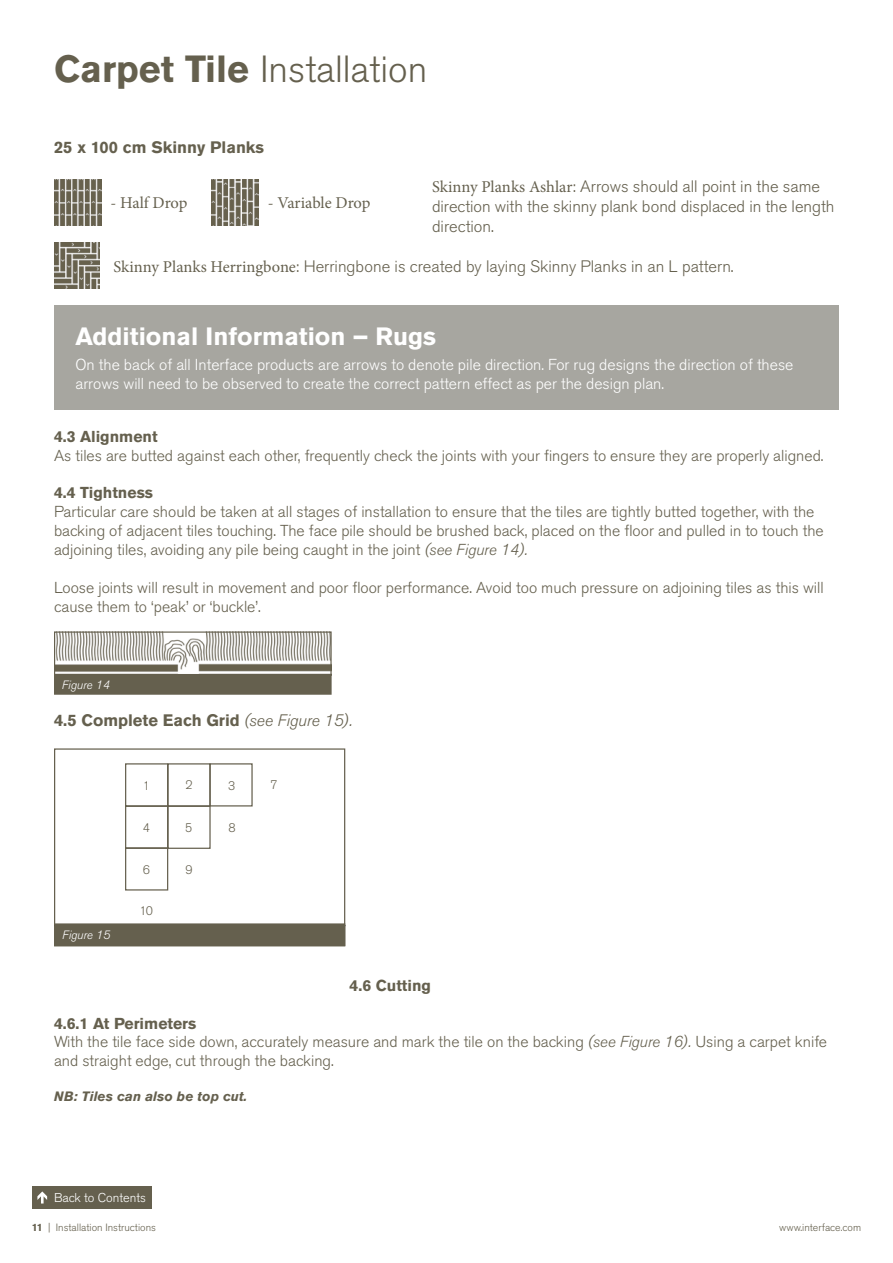
<style>
.page{position:relative;width:893px;height:1263px;background:#fff}
.page>*{position:absolute;margin:0;border:0;box-sizing:border-box;transform-origin:0 0}
.t1{font:300 37.5px "Akzidenz Grotesk Pro";color:#65604e}
.t2{font:700 24.9px "Akzidenz Grotesk Pro";color:#fff}
.t3{font:300 16.5px/19.8px "Akzidenz Grotesk Pro";color:#65604e}
.t4{font:700 16.5px "Akzidenz Grotesk Pro";color:#65604e}
.t5{font:16.5px "Minion Pro";letter-spacing:-.005em;color:#65604e}
.t6{font:300 15.75px/18.9px "Akzidenz Grotesk Pro";color:#65604e}
.t7{font:300 15.75px/18.9px "Akzidenz Grotesk Pro";color:#fff}
.t8{font:700 15.75px "Akzidenz Grotesk Pro";color:#65604e}
.t9{font:italic 700 13.5px "Akzidenz Grotesk Pro";color:#65604e}
.t10{font:300 12.75px "Akzidenz Grotesk Pro";color:#fff}
.t11{font:300 12.3px "Akzidenz Grotesk Pro";color:#65604e}
.t12{font:italic 300 12px "Akzidenz Grotesk Pro";color:#fff}
.t13{font:300 10.5px "Akzidenz Grotesk Pro";color:#65604e}
.s1{font-weight:700}
.s2{font-family:"Minion Pro";font-weight:400}
.s3{font-style:italic}
.s4{font-weight:300;font-style:italic}
</style>
<div class="page">
<img style="left:56px;top:633px;width:274px;height:41px">
<div style="left:54px;top:631px;width:278px;height:45px;border:1px solid #65604e"></div>
<div style="left:55px;top:674px;width:276px;height:20px;background:#65604e"></div>
<div style="left:54px;top:674px;width:278px;height:21px;border:1px solid #65604e"></div>
<div style="left:54px;top:748px;width:291px;height:198px;border:1px solid #65604e"></div>
<div style="left:125px;top:763px;width:43px;height:43px;border:1px solid #65604e"></div>
<div style="left:125px;top:806px;width:43px;height:43px;border:1px solid #65604e"></div>
<div style="left:125px;top:847px;width:43px;height:43px;border:1px solid #65604e"></div>
<div style="left:167px;top:763px;width:44px;height:43px;border:1px solid #65604e"></div>
<div style="left:209px;top:763px;width:44px;height:43px;border:1px solid #65604e"></div>
<div style="left:167px;top:806px;width:44px;height:43px;border:1px solid #65604e"></div>
<div style="left:55px;top:924px;width:290px;height:22px;background:#65604e"></div>
<div style="left:54px;top:923px;width:291px;height:23px;border:1px solid #65604e"></div>
<div style="left:32px;top:1186px;width:119px;height:23px;background:#65604e"></div>
<svg style="left:37px;top:1191px;width:10px;height:12px"></svg>
<div style="left:54px;top:305px;width:785px;height:104px;background:#a7a6a0"></div>
<img style="left:54px;top:242px;width:46px;height:47px">
<img style="left:54px;top:179px;width:47px;height:47px">
<img style="left:212px;top:179px;width:47px;height:47px">
<h1 class="t1" style="left:54px;top:45px;width:375px"><span class="s1">Carpet Tile</span> Installation</h1>
<p class="t4" style="left:54px;top:136px;width:212px">25 x 100 cm Skinny Planks</p>
<p class="t3" style="left:432px;top:177px;width:404px"><span class="s2">Skinny Planks Ashlar</span>: Arrows should all point in the same direction with the skinny plank bond displaced in the length direction.</p>
<p class="t3" style="left:114px;top:256px;width:622px"><span class="s2">Skinny Planks Herringbone</span>: Herringbone is created by laying Skinny Planks in an L pattern.</p>
<p class="t5" style="left:111px;top:191px;width:78px">- Half Drop</p>
<p class="t5" style="left:268px;top:191px;width:104px">- Variable Drop</p>
<h2 class="t2" style="left:75px;top:320px;width:362px">Additional Information – Rugs</h2>
<p class="t7" style="left:75px;top:355px;width:719px">On the back of all Interface products are arrows to denote pile direction. For rug designs the direction of these arrows will need to be observed to create the correct pattern effect as per the design plan.</p>
<p class="t8" style="left:54px;top:426px;width:105px">4.3 Alignment</p>
<p class="t6" style="left:54px;top:446px;width:771px">As tiles are butted against each other, frequently check the joints with your fingers to ensure they are properly aligned.</p>
<p class="t8" style="left:54px;top:483px;width:101px">4.4 Tightness</p>
<p class="t6" style="left:54px;top:502px;width:771px">Particular care should be taken at all stages of installation to ensure that the tiles are tightly butted together, with the backing of adjacent tiles touching. The face pile should be brushed back, placed on the floor and pulled in to touch the adjoining tiles, avoiding any pile being caught in the joint <span class="s3">(see Figure 14).</span></p>
<p class="t6" style="left:54px;top:578px;width:771px">Loose joints will result in movement and poor floor performance. Avoid too much pressure on adjoining tiles as this will cause them to ‘peak’ or ‘buckle’.</p>
<p class="t12" style="left:62px;top:677px;width:49px">Figure 14</p>
<p class="t4" style="left:54px;top:710px;width:300px">4.5 Complete Each Grid <span class="s4">(see Figure 15).</span></p>
<p class="t12" style="left:62px;top:927px;width:49px">Figure 15</p>
<p class="t11" style="left:143px;top:777px;width:9px">1</p>
<p class="t11" style="left:186px;top:777px;width:9px">2</p>
<p class="t11" style="left:228px;top:777px;width:9px">3</p>
<p class="t11" style="left:143px;top:820px;width:9px">4</p>
<p class="t11" style="left:185px;top:820px;width:9px">5</p>
<p class="t11" style="left:143px;top:862px;width:9px">6</p>
<p class="t11" style="left:185px;top:862px;width:9px">9</p>
<p class="t11" style="left:139px;top:903px;width:15px">10</p>
<p class="t11" style="left:229px;top:819px;width:9px">8</p>
<p class="t11" style="left:271px;top:777px;width:9px">7</p>
<p class="t8" style="left:350px;top:975px;width:83px">4.6 Cutting</p>
<p class="t6" style="left:54px;top:1013px;width:775px"><span class="s1">4.6.1 At Perimeters<br></span>With the tile face side down, accurately measure and mark the tile on the backing <span class="s3">(see Figure 16).</span> Using a carpet knife and straight edge, cut through the backing.</p>
<p class="t9" style="left:54px;top:1088px;width:195px">NB: Tiles can also be top cut.</p>
<p class="t10" style="left:54px;top:1189px;width:93px">Back to Contents</p>
<p class="t13" style="left:32px;top:1220px;width:126px"><span class="s1">11</span> | Installation Instructions</p>
<p class="t13" style="left:779px;top:1220px;width:83px">www.interface.com</p>
</div>
